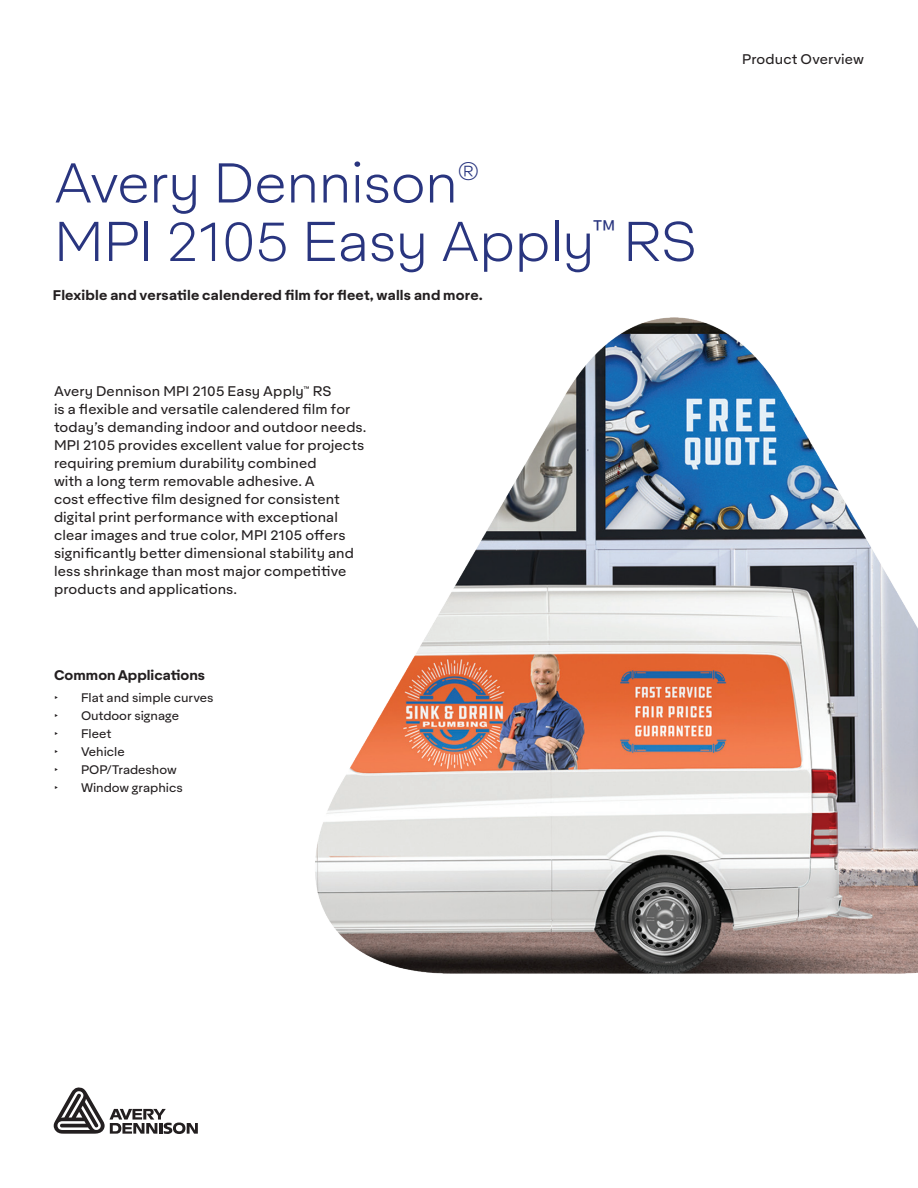
<style>
.page{position:relative;width:918px;height:1188px;background:#fff}
.page>*{position:absolute;margin:0;border:0;box-sizing:border-box;transform-origin:0 0}
.t1{font:300 54px/58.5px "Aktifo A";letter-spacing:-.015em;color:#29357f}
.Body{font:13.5px/18px "Aktifo A";letter-spacing:.01em;color:#231f20}
.Subhead{font:700 13.5px "Aktifo A";letter-spacing:.01em;color:#231f20}
.t2{font:12px "Aktifo A";color:#231f20}
.t3{font:12px "Helvetica Neue";color:#231f20}
</style>
<div class="page">
<svg style="left:54px;top:1087px;width:144px;height:47px"></svg>
<img style="left:315px;top:318px;width:603px;height:656px">
<p class="t1" style="left:54px;top:154px;width:645px">Avery Dennison<sup>®<br></sup>MPI 2105 Easy Apply<sup>™</sup> RS</p>
<p class="Subhead" style="left:53px;top:286px;width:431px">Flexible and versatile calendered film for fleet, walls and more.</p>
<p class="Body" style="left:54px;top:382px;width:314px">Avery Dennison MPI 2105 Easy Apply<sup>™</sup> RS<br>is a flexible and versatile calendered film for today’s demanding indoor and outdoor needs.<br>MPI 2105 provides excellent value for projects requiring premium durability combined<br>with a long term removable adhesive. A<br>cost effective film designed for consistent digital print performance with exceptional clear images and true color, MPI 2105 offers significantly better dimensional stability and less shrinkage than most major competitive products and applications.</p>
<p class="Subhead" style="left:54px;top:666px;width:153px">Common Applications</p>
<p class="t3" style="left:54px;top:689px;width:6px">‣</p>
<p class="t2" style="left:81px;top:690px;width:134px">Flat and simple curves</p>
<p class="t3" style="left:54px;top:707px;width:6px">‣</p>
<p class="t2" style="left:81px;top:708px;width:100px">Outdoor signage</p>
<p class="t3" style="left:54px;top:725px;width:6px">‣</p>
<p class="t2" style="left:81px;top:726px;width:32px">Fleet</p>
<p class="t3" style="left:54px;top:743px;width:6px">‣</p>
<p class="t2" style="left:81px;top:744px;width:45px">Vehicle</p>
<p class="t3" style="left:54px;top:761px;width:6px">‣</p>
<p class="t2" style="left:81px;top:762px;width:97px">POP/Tradeshow</p>
<p class="t3" style="left:54px;top:779px;width:6px">‣</p>
<p class="t2" style="left:81px;top:780px;width:103px">Window graphics</p>
<p class="Body" style="left:742px;top:50px;width:123px">Product Overview</p>
</div>
